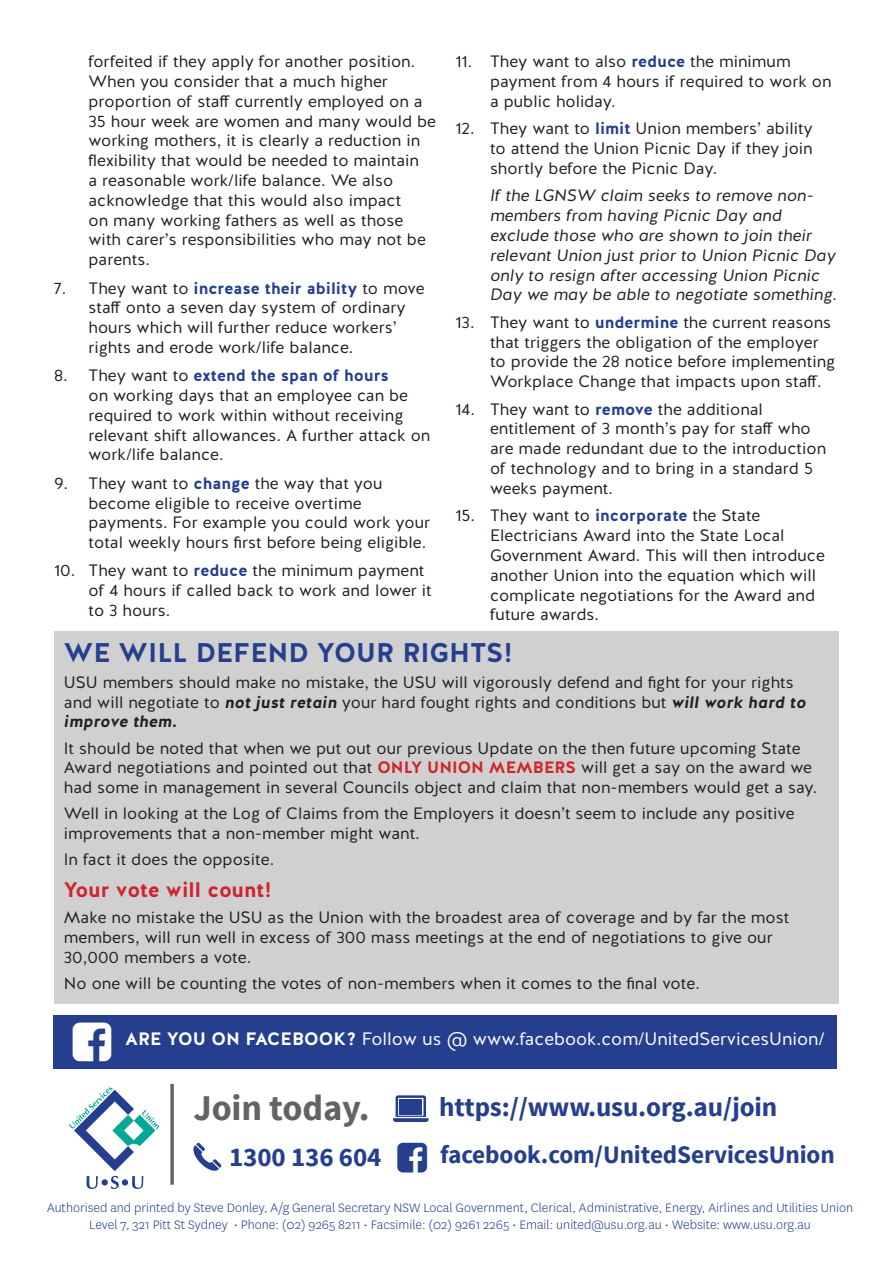
<style>
.page{position:relative;width:893px;height:1263px;background:#fff}
.page>*{position:absolute;margin:0;border:0;box-sizing:border-box;transform-origin:0 0}
.t1{font:700 36.15px "Source Sans Pro";letter-spacing:-.005em;color:#636366}
.t2{font:700 27px "Source Sans Pro";letter-spacing:-.005em;color:#253f8e}
.t3{font:700 27px "Halis GR";color:#253f8e}
.t4{font:700 25.2px "Source Sans Pro";letter-spacing:-.005em;color:#253f8e}
.t5{font:700 21px "Halis GR";color:#d1232a}
.t6{font:18px "Halis GR";color:#fff}
.t7{font:16.5px/19.8px "Halis GR";color:#231f20}
.t8{font:italic 16.5px/19.8px "Halis GR";color:#231f20}
.t9{font:300 14.4px/17.2px "National";color:#253f8e;text-align:center}
.s1{font-weight:700;color:#253f8e}
.s2{font-style:normal}
.s3{font-weight:700;font-style:italic}
.s4{font-weight:700;color:#d1232a}
.s5{font-weight:700}
</style>
<div class="page">
<div style="left:54px;top:631px;width:784px;height:372px;background:#d0d0d1"></div>
<svg style="left:393px;top:1095px;width:36px;height:27px"></svg>
<div style="left:399px;top:1099px;width:23px;height:15px;background:#253f8e"></div>
<svg style="left:193px;top:1143px;width:28px;height:28px"></svg>
<svg style="left:170px;top:1084px;width:4px;height:101px"></svg>
<div style="left:53px;top:1015px;width:784px;height:53px;background:#253f8e"></div>
<svg style="left:69px;top:1086px;width:90px;height:103px"></svg>
<p class="t7" style="left:88px;top:52px;width:349px">forfeited if they apply for another position.<br>When you consider that a much higher proportion of staff currently employed on a 35 hour week are women and many would be working mothers, it is clearly a reduction in flexibility that would be needed to maintain<br>a reasonable work/life balance. We also acknowledge that this would also impact<br>on many working fathers as well as those with carer’s responsibilities who may not be parents.</p>
<p class="t7" style="left:88px;top:278px;width:338px;text-indent:-35px">7. They want to <span class="s1">increase their ability</span> to move staff onto a seven day system of ordinary hours which will further reduce workers’ rights and erode work/life balance.</p>
<p class="t7" style="left:88px;top:366px;width:343px;text-indent:-35px">8. They want to <span class="s1">extend the span of hours<br></span>on working days that an employee can be required to work within without receiving relevant shift allowances. A further attack on work/life balance.</p>
<p class="t7" style="left:88px;top:473px;width:343px;text-indent:-35px">9. They want to <span class="s1">change</span> the way that you become eligible to receive overtime payments. For example you could work your total weekly hours first before being eligible.</p>
<p class="t7" style="left:88px;top:561px;width:345px;text-indent:-35px">10. They want to <span class="s1">reduce</span> the minimum payment of 4 hours if called back to work and lower it to 3 hours.</p>
<p class="t7" style="left:490px;top:52px;width:343px;text-indent:-35px">11. They want to also <span class="s1">reduce</span> the minimum payment from 4 hours if required to work on a public holiday.</p>
<p class="t7" style="left:490px;top:119px;width:324px;text-align:justify;text-indent:-35px">12. They want to <span class="s1">limit</span> Union members’ ability to attend the Union Picnic Day if they join shortly before the Picnic Day.</p>
<p class="t8" style="left:490px;top:186px;width:349px">If the LGNSW claim seeks to remove non&shy;members from having Picnic Day and exclude those who are shown to join their relevant Union just prior to Union Picnic Day only to resign after accessing Union Picnic Day we may be able to negotiate something<span class="s2">.</span></p>
<p class="t7" style="left:490px;top:312px;width:347px;text-indent:-35px">13. They want to <span class="s1">undermine</span> the current reasons that triggers the obligation of the employer to provide the 28 notice before implementing Workplace Change that impacts upon staff.</p>
<p class="t7" style="left:490px;top:399px;width:338px;text-indent:-35px">14. They want to <span class="s1">remove</span> the additional entitlement of 3 month’s pay for staff who are made redundant due to the introduction of technology and to bring in a standard 5 weeks payment.</p>
<p class="t7" style="left:490px;top:506px;width:336px;text-indent:-35px">15. They want to <span class="s1">incorporate</span> the State Electricians Award into the State Local Government Award. This will then introduce another Union into the equation which will complicate negotiations for the Award and future awards.</p>
<h2 class="t3" style="left:64px;top:635px;width:451px">WE WILL DEFEND YOUR RIGHTS!</h2>
<p class="t7" style="left:64px;top:672px;width:744px">USU members should make no mistake, the USU will vigorously defend and fight for your rights and will negotiate to <span class="s3">not just retain</span> your hard fought rights and conditions but <span class="s3">will work hard to improve them.</span></p>
<p class="t7" style="left:64px;top:738px;width:755px">It should be noted that when we put out our previous Update on the then future upcoming State<br>Award negotiations and pointed out that <span class="s4">ONLY UNION MEMBERS</span> will get a say on the award we had some in management in several Councils object and claim that non-members would get a say.</p>
<p class="t7" style="left:64px;top:804px;width:732px">Well in looking at the Log of Claims from the Employers it doesn’t seem to include any positive improvements that a non-member might want.</p>
<p class="t7" style="left:64px;top:850px;width:212px">In fact it does the opposite.</p>
<p class="t5" style="left:64px;top:876px;width:209px">Your vote will count!</p>
<p class="t7" style="left:64px;top:908px;width:727px">Make no mistake the USU as the Union with the broadest area of coverage and by far the most members, will run well in excess of 300 mass meetings at the end of negotiations to give our<br>30,000 members a vote.</p>
<p class="t7" style="left:64px;top:974px;width:637px">No one will be counting the votes of non-members when it comes to the final vote.</p>
<p class="t6" style="left:125px;top:1027px;width:701px"><span class="s5">ARE YOU ON FACEBOOK?</span> Follow us @ www.facebook.com/UnitedServicesUnion/</p>
<h1 class="t1" style="left:193px;top:1085px;width:178px">Join today.</h1>
<h2 class="t2" style="left:229px;top:1139px;width:154px">1300 136 604</h2>
<h2 class="t2" style="left:439px;top:1090px;width:340px">https://www.usu.org.au/join</h2>
<h3 class="t4" style="left:440px;top:1138px;width:396px">facebook.com/UnitedServicesUnion</h3>
<p class="t9" style="left:47px;top:1199px;width:807px">Authorised and printed by Steve Donley, A/g General Secretary NSW Local Government, Clerical, Administrative, Energy, Airlines and Utilities Union<br>Level 7, 321 Pitt St Sydney • Phone: (02) 9265 8211 • Facsimile: (02) 9261 2265 • Email: united@usu.org.au • Website: www.usu.org.au</p>
</div>
